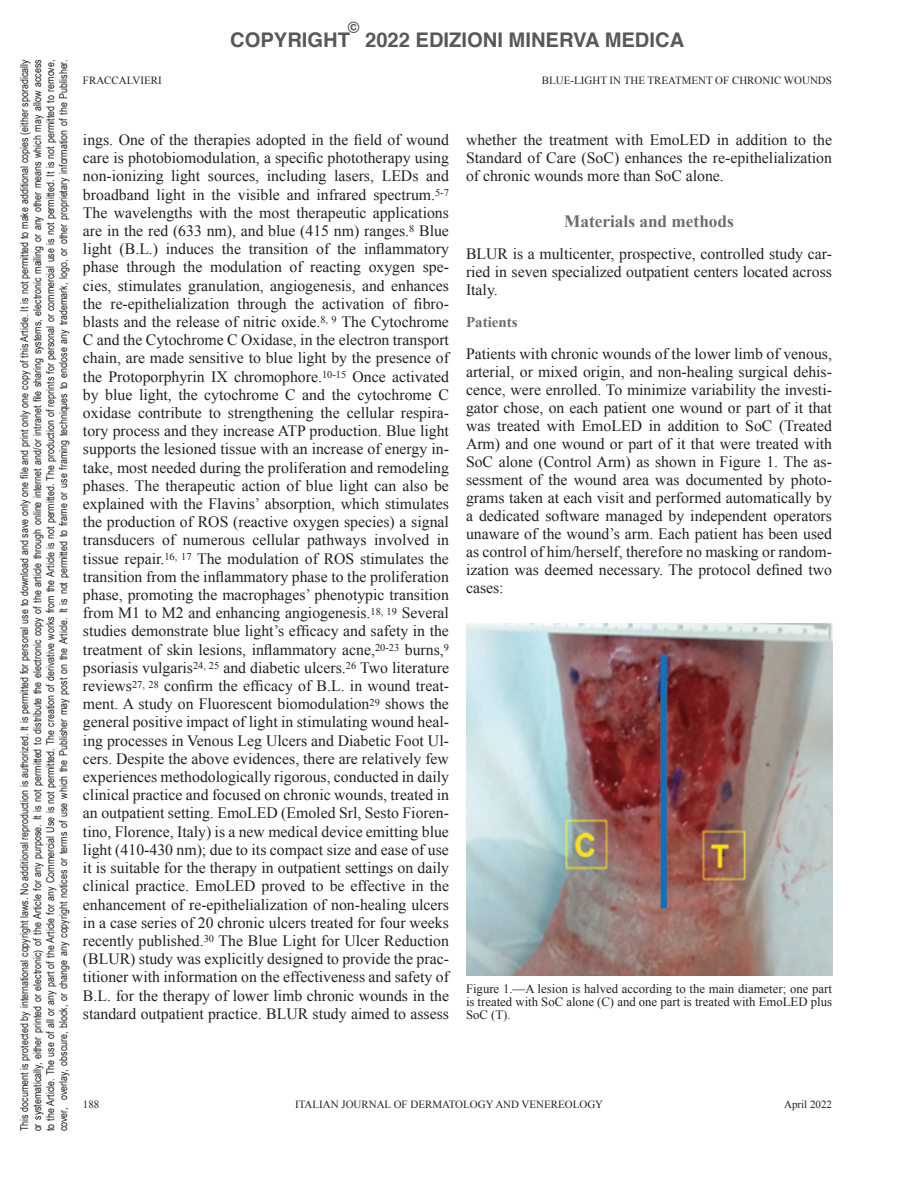
<style>
.page{position:relative;width:915px;height:1191px;background:#fff}
.page>*{position:absolute;margin:0;border:0;box-sizing:border-box;transform-origin:0 0}
.t1{font:700 20.1px "Helvetica";color:#57585a}
.Head1{font:700 17.25px "Times New Roman";color:#6c6d70}
.Paragraph_DropCap{font:15.75px/18.1px "Times New Roman";color:#231f20;text-align:justify}
.Paragraph_Post_Head{font:15.75px/18px "Times New Roman";color:#231f20;text-align:justify}
.t2{font:700 15.75px "Helvetica";color:#57585a}
.Head2{font:700 15px "Times New Roman";color:#6c6d70}
.Fig_Caption{font:12.75px/12.8px "Times New Roman";color:#231f20;text-align:justify}
.PIEDINO{font:10.95px "Times New Roman";color:#231f20}
.TESTATINA{font:10.95px "Times New Roman";color:#231f20}
.t3{font:10.8px/13px "Arial Narrow";color:#231f20;text-align:justify}
</style>
<div class="page">
<img style="left:466px;top:623px;width:365px;height:353px">
<p class="t3" style="left:18px;top:1131px;width:1073px;rotate:-90deg">This document is protected by international copyright laws. No additional reproduction is authorized. It is permitted for personal use to download and save only one file and print only one copy of this Article. It is not permitted to make additional copies (either sporadically or systematically, either printed or electronic) of the Article for any purpose. It is not permitted to distribute the electronic copy of the article through online internet and/or intranet file sharing systems, electronic mailing or any other means which may allow access to the Article. The use of all or any part of the Article for any Commercial Use is not permitted. The creation of derivative works from the Article is not permitted. The production of reprints for personal or commercial use is not permitted. It is not permitted to remove, cover, overlay, obscure, block, or change any copyright notices or terms of use which the Publisher may post on the Article. It is not permitted to frame or use framing techniques to enclose any trademark, logo, or other proprietary information of the Publisher.</p>
<p class="t2" style="left:348px;top:15px;width:13px">©</p>
<p class="t1" style="left:365px;top:24px;width:320px">2022 EDIZIONI MINERVA MEDICA</p>
<p class="t1" style="left:230px;top:24px;width:121px">COPYRIGHT</p>
<p class="TESTATINA" style="left:83px;top:73px;width:9px">FRA</p>
<p class="TESTATINA" style="left:104px;top:73px;width:59px">CCALVIERI</p>
<p class="TESTATINA" style="left:541px;top:73px;width:16px">BLUE</p>
<p class="TESTATINA" style="left:570px;top:73px;width:82px">-LIGHT IN THE TREATME</p>
<p class="TESTATINA" style="left:698px;top:73px;width:135px">NT OF CHRONIC WOUNDS</p>
<p class="Paragraph_DropCap" style="left:83px;top:130px;width:369px">ings. One of the therapies adopted in the field of wound care is photobiomodulation, a specific phototherapy using non-ionizing light sources, including lasers, LEDs and broadband light in the visible and infrared spectrum.<sup>5-7<br></sup>The wavelengths with the most therapeutic applications are in the red (633 nm), and blue (415 nm) ranges.<sup>8</sup> Blue light (B.L.) induces the transition of the inflammatory phase through the modulation of reacting oxygen spe&shy;cies, stimulates granulation, angiogenesis, and enhances the re-epithelialization through the activation of fibro&shy;blasts and the release of nitric oxide.<sup>8,</sup> <sup>9</sup> The Cytochrome C and the Cytochrome C Oxidase, in the electron transport chain, are made sensitive to blue light by the presence of the Protoporphyrin IX chromophore.<sup>10-15</sup> Once activated by blue light, the cytochrome C and the cytochrome C oxidase contribute to strengthening the cellular respira&shy;tory process and they increase ATP production. Blue light supports the lesioned tissue with an increase of energy in&shy;take, most needed during the proliferation and remodeling phases. The therapeutic action of blue light can also be explained with the Flavins’ absorption, which stimulates the production of RO S (reactive oxygen species) a signal transducers of numerous cellular pathways involved in tissue repair.<sup>16,</sup> <sup>17</sup> The modulation of RO S stimulates the transition from the inflammatory phase to the proliferation phase, promoting the macrophages’ phenotypic transition from M1 to M2 and enhancing angiogenesis.<sup>18,</sup> <sup>19</sup> Several studies demonstrate blue light’s efficacy and safety in the treatment of skin lesions, inflammatory acne,<sup>20-23</sup> burns,<sup>9 </sup>psoriasis vulgaris<sup>24,</sup> <sup>25</sup> and diabetic ulcers.<sup>26</sup> Two literature reviews<sup>27,</sup> <sup>28</sup> confirm the efficacy of B.L. in wound treat&shy;ment. A study on Fluorescent biomodulation<sup>29</sup> shows the general positive impact of light in stimulating wound heal&shy;ing processes in Venous Leg Ulcers and Diabetic Foot Ul&shy;cers. Despite the above evidences, there are relatively few experiences methodologically rigorous, conducted in daily clinical practice and focused on chronic wounds, treated in an outpatient setting. EmoLED (Emoled Srl, Sesto Fioren&shy;tino, Florence, Italy) is a new medical device emitting blue light (410-430 nm); due to its compact size and ease of use it is suitable for the therapy in outpatient settings on daily clinical practice. EmoLED proved to be effective in the enhancement of re-epithelialization of non-healing ulcers in a case series of 20 chronic ulcers treated for four weeks recently published.<sup>30</sup> The Blue Light for Ulcer Reduction (BLUR</p>
<p class="Paragraph_DropCap" style="left:83px;top:949px;width:369px;text-indent:47px">) study was explicitly designed to provide the prac&shy;titioner with information on the effectiveness and safety of B.L. for the therapy of lower limb chronic wounds in the standard outpatient practice. BLUR</p>
<p class="Paragraph_DropCap" style="left:312px;top:1004px;width:138px">study aimed to assess</p>
<p class="Paragraph_DropCap" style="left:466px;top:130px;width:367px">whether the treatment with EmoLED in addition to the Standard of Care (SoC) enhances the re-epithelialization of chronic wounds more than SoC alone.</p>
<p class="Head1" style="left:564px;top:209px;width:171px">Materials and methods</p>
<p class="Paragraph_Post_Head" style="left:466px;top:244px;width:22px">BLUR</p>
<p class="Paragraph_Post_Head" style="left:466px;top:244px;width:367px;text-indent:47px">is a multicenter, prospective, controlled study car&shy;ried in seven specialized outpatient centers located across Italy.</p>
<p class="Head2" style="left:466px;top:312px;width:53px">Patients</p>
<p class="Paragraph_Post_Head" style="left:466px;top:345px;width:367px">Patients with chronic wounds of the lower limb of venous, arterial, or mixed origin, and non-healing surgical dehis&shy;cence, were enrolled. To minimize variability the investi&shy;gator chose, on each patient one wound or part of it that was treated with EmoLED in addition to SoC (Treated Arm) and one wound or part of it that were treated with SoC alone (Control Arm) as shown in Figure 1. The as&shy;sessment of the wound area was documented by photo&shy;grams taken at each visit and performed automatically by a dedicated software managed by independent operators unaware of the wound’s arm. Each patient has been used as control of him/herself, therefore no masking or random&shy;ization was deemed necessary. The protocol defined two cases:</p>
<p class="Fig_Caption" style="left:466px;top:982px;width:367px">Figure 1.—A lesion is halved according to the main diameter; one part is treated with SoC alone (C) and one part is treated with EmoLED plus SoC (T).</p>
<p class="PIEDINO" style="left:83px;top:1097px;width:18px">188</p>
<p class="PIEDINO" style="left:295px;top:1097px;width:309px">Italian Journal of Dermatology and Venereology</p>
<p class="PIEDINO" style="left:784px;top:1097px;width:49px">April 2022</p>
</div>
